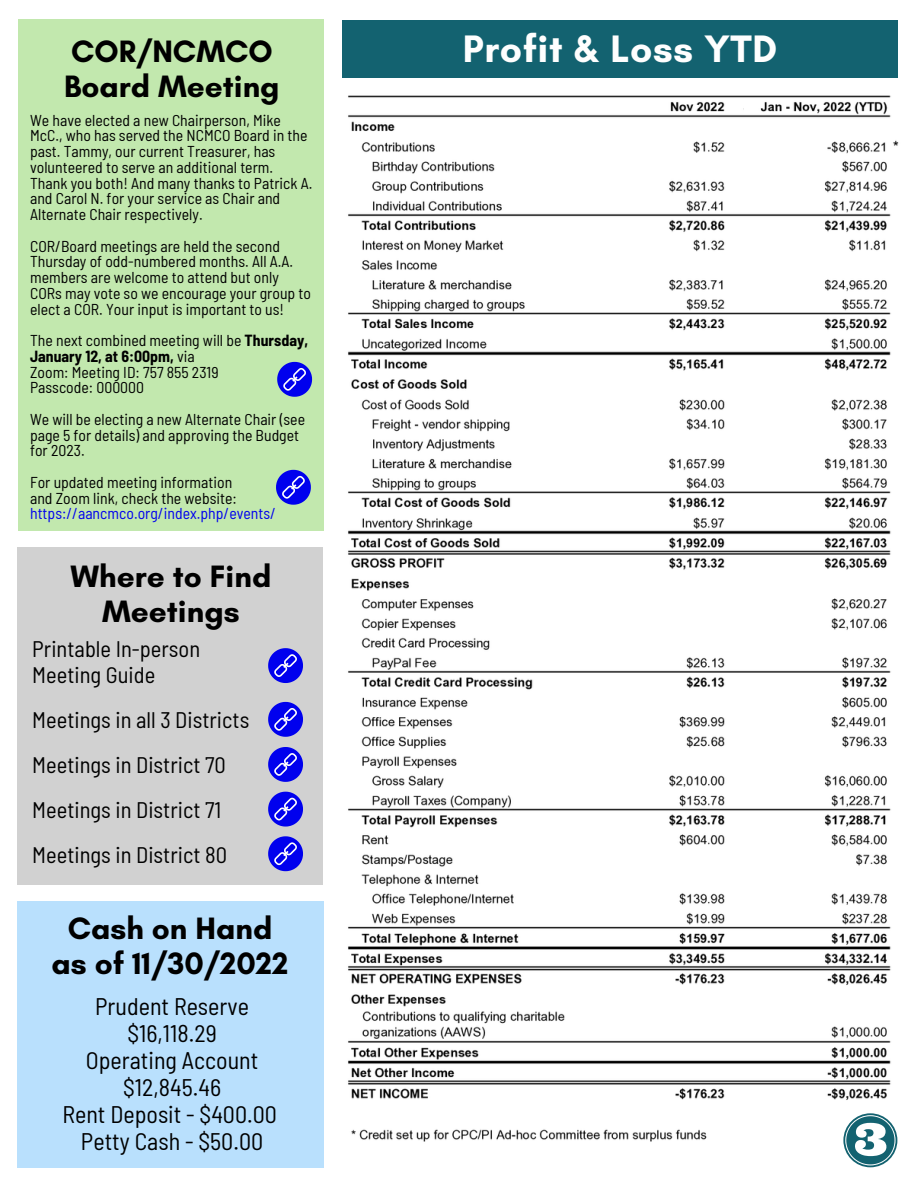
<style>
.page{position:relative;width:918px;height:1188px;background:#fff}
.page>*{position:absolute;margin:0;border:0;box-sizing:border-box;transform-origin:0 0}
.t1{font:700 39px "Glacial Indifference";letter-spacing:.015em;color:#fefefe}
.t2{font:700 31.5px/34.8px "Glacial Indifference";color:#000;text-align:center}
.t3{font:semi-condensed 24px/27px "Barlow";color:#000;text-align:center}
.t4{font:semi-condensed 22.5px/45px "Barlow";color:#000}
.t5{font:semi-condensed 15.75px/15.8px "Barlow";color:#000}
.t6{font:semi-condensed 15.75px "Barlow";color:#00e}
.s1{font-weight:700}
</style>
<div class="page">
<div style="left:18px;top:548px;width:305px;height:336px;background:#d1d1d1"></div>
<svg style="left:268px;top:747px;width:35px;height:35px"></svg>
<svg style="left:268px;top:648px;width:35px;height:35px"></svg>
<svg style="left:268px;top:792px;width:35px;height:35px"></svg>
<svg style="left:268px;top:836px;width:35px;height:35px"></svg>
<div style="left:18px;top:901px;width:306px;height:267px;background:#b9e0fd"></div>
<div style="left:19px;top:20px;width:305px;height:511px;background:#c2e8ae"></div>
<svg style="left:276px;top:470px;width:35px;height:35px"></svg>
<div style="left:342px;top:20px;width:556px;height:58px;background:#136270"></div>
<svg style="left:268px;top:702px;width:35px;height:35px"></svg>
<svg style="left:277px;top:362px;width:35px;height:35px"></svg>
<img style="left:348px;top:95px;width:359px;height:1047px">
<img style="left:608px;top:95px;width:136px;height:1018px">
<img style="left:744px;top:95px;width:155px;height:1005px">
<svg style="left:843px;top:1113px;width:54px;height:54px"></svg>
<h2 class="t2" style="left:64px;top:34px;width:217px;text-align:left">COR/NCMCO<br>Board Meeting</h2>
<h1 class="t1" style="left:463px;top:25px;width:316px">Profit &amp; Loss YTD</h1>
<p class="t5" style="left:30px;top:111px;width:284px">We have elected a new Chairperson, Mike McC., who has served the NCMCO Board in the past. Tammy, our current Treasurer, has volunteered to serve an additional term.<br>Thank you both! And many thanks to Patrick A. and Carol N. for your service as Chair and Alternate Chair respectively.</p>
<p class="t5" style="left:30px;top:237px;width:283px">COR/Board meetings are held the second Thursday of odd-numbered months. All A.A. members are welcome to attend but only CORs may vote so we encourage your group to elect a COR. Your input is important to us!</p>
<p class="t5" style="left:30px;top:332px;width:280px">The next combined meeting will be <span class="s1">Thursday,<br>January 12, at 6:00pm,</span> via<br>Zoom: Meeting ID: 757 855 2319<br>Passcode: 000000</p>
<p class="t5" style="left:30px;top:411px;width:277px">We will be electing a new Alternate Chair (see page 5 for details) and approving the Budget for 2023.</p>
<p class="t5" style="left:30px;top:474px;width:208px">For updated meeting information and Zoom link, check the website:</p>
<p class="t6" style="left:30px;top:504px;width:248px">https://aancmco.org/index.php/events/</p>
<h2 class="t2" style="left:70px;top:559px;width:203px">Where to Find<br>Meetings</h2>
<h3 class="t4" style="left:32px;top:635px;width:170px;line-height:25.8px">Printable In-person<br>Meeting Guide</h3>
<h3 class="t4" style="left:32px;top:696px;width:219px">Meetings in all 3 Districts<br>Meetings in District 70<br>Meetings in District 71<br>Meetings in District 80</h3>
<h2 class="t2" style="left:51px;top:911px;width:239px">Cash on Hand as of 11/30/2022</h2>
<h3 class="t3" style="left:62px;top:991px;width:216px">Prudent Reserve $16,118.29<br>Operating Account $12,845.46<br>Rent Deposit - $400.00<br>Petty Cash - $50.00</h3>
</div>
